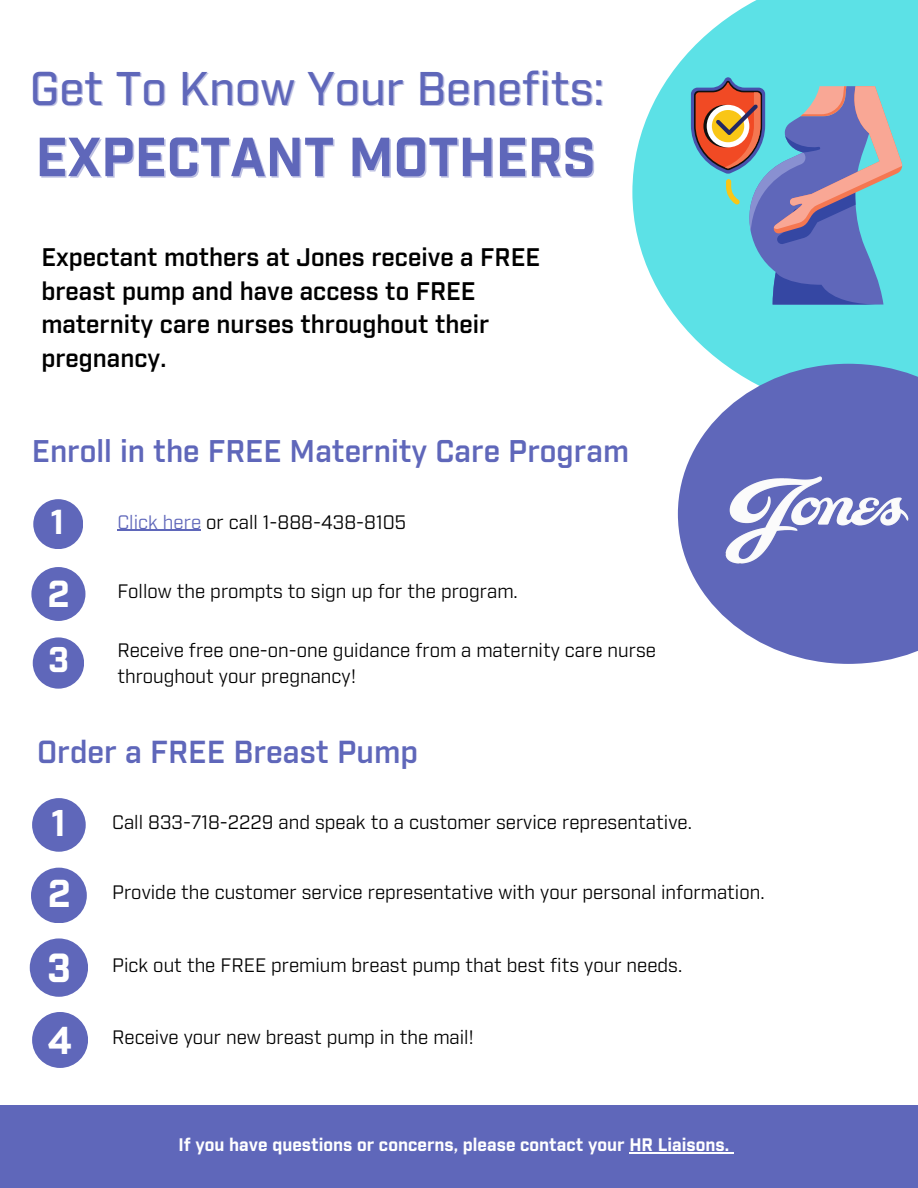
<style>
.page{position:relative;width:918px;height:1188px;background:#fff}
.page>*{position:absolute;margin:0;border:0;box-sizing:border-box;transform-origin:0 0}
.t1{font:700 53.4px "Industry";color:#5f67ba}
.t2{font:500 45.9px "Industry";color:#5f67ba}
.t3{font:700 39.3px "Industry";color:#fff}
.t4{font:700 37.8px "Industry";color:#fff}
.t5{font:700 37.65px "Industry";color:#fff}
.t6{font:700 36.45px "Industry";color:#fff}
.t7{font:700 36.15px "Industry";color:#fff}
.t8{font:700 34.65px "Industry";color:#fff}
.t9{font:700 33.75px "Industry";color:#fff}
.t10{font:600 30.9px "Industry";color:#5f67ba}
.t11{font:600 30.45px "Industry";color:#5f67ba}
.t12{font:600 24.75px/33.8px "Industry";color:#000}
.t13{font:18.9px/25.8px "Industry";color:#000}
.t14{font:700 17.7px "Industry";color:#fff}
.s1{color:#5f67ba}
</style>
<div class="page">
<div style="left:0;top:1105px;width:918px;height:83px;background:#5f67ba"></div>
<svg style="left:632px;top:0;width:286px;height:364px;fill:#5ce1e6"></svg>
<svg style="left:691px;top:77px;width:211px;height:228px;background:#77a0ba"></svg>
<div style="left:32px;top:798px;width:54px;height:54px;background:#5f67ba;border-radius:50%"></div>
<div style="left:31px;top:868px;width:56px;height:55px;background:#5f67ba;border-radius:50%"></div>
<div style="left:30px;top:938px;width:58px;height:59px;background:#5f67ba;border-radius:50%"></div>
<div style="left:32px;top:1012px;width:56px;height:56px;background:#5f67ba;border-radius:50%"></div>
<svg style="left:678px;top:364px;width:240px;height:300px;fill:#5f67ba"></svg>
<img style="left:702px;top:405px;width:216px;height:230px">
<hr style="left:629px;top:1153px;width:100px;height:1px;background:#fff">
<div style="left:33px;top:499px;width:50px;height:50px;background:#5f67ba;border-radius:50%"></div>
<div style="left:31px;top:567px;width:54px;height:54px;background:#5f67ba;border-radius:50%"></div>
<div style="left:33px;top:637px;width:51px;height:52px;background:#5f67ba;border-radius:50%"></div>
<hr style="left:117px;top:530px;width:84px;height:1px;background:#5f67ba">
<p class="t2" style="left:30px;top:68px;width:576px">Get To Know Your Benefits:</p>
<p class="t1" style="left:36px;top:134px;width:562px">EXPECTANT MOTHERS</p>
<p class="t12" style="left:41px;top:242px;width:500px">Expectant mothers at Jones receive a FREE breast pump and have access to FREE maternity care nurses throughout their pregnancy.</p>
<p class="t11" style="left:32px;top:438px;width:599px">Enroll in the FREE Maternity Care Program</p>
<p class="t9" style="left:50px;top:507px;width:15px">1</p>
<p class="t13" style="left:117px;top:510px;width:290px"><span class="s1">Click here</span> or call 1-888-438-8105</p>
<p class="t6" style="left:48px;top:578px;width:24px">2</p>
<p class="t13" style="left:117px;top:580px;width:402px">Follow the prompts to sign up for the program.</p>
<p class="t8" style="left:48px;top:645px;width:23px">3</p>
<p class="t13" style="left:117px;top:639px;width:540px">Receive free one-on-one guidance from a maternity care nurse throughout your pregnancy!</p>
<p class="t10" style="left:37px;top:738px;width:382px">Order a FREE Breast Pump</p>
<p class="t7" style="left:51px;top:807px;width:16px">1</p>
<p class="t13" style="left:112px;top:811px;width:581px">Call 833-718-2229 and speak to a customer service representative.</p>
<p class="t5" style="left:48px;top:877px;width:24px">2</p>
<p class="t13" style="left:112px;top:881px;width:654px">Provide the customer service representative with your personal information.</p>
<p class="t3" style="left:47px;top:951px;width:25px">3</p>
<p class="t13" style="left:112px;top:953px;width:572px">Pick out the FREE premium breast pump that best fits your needs.</p>
<p class="t4" style="left:47px;top:1024px;width:26px">4</p>
<p class="t13" style="left:112px;top:1026px;width:364px">Receive your new breast pump in the mail!</p>
<p class="t14" style="left:178px;top:1138px;width:552px">If you have questions or concerns, please contact your HR Liaisons.</p>
</div>
